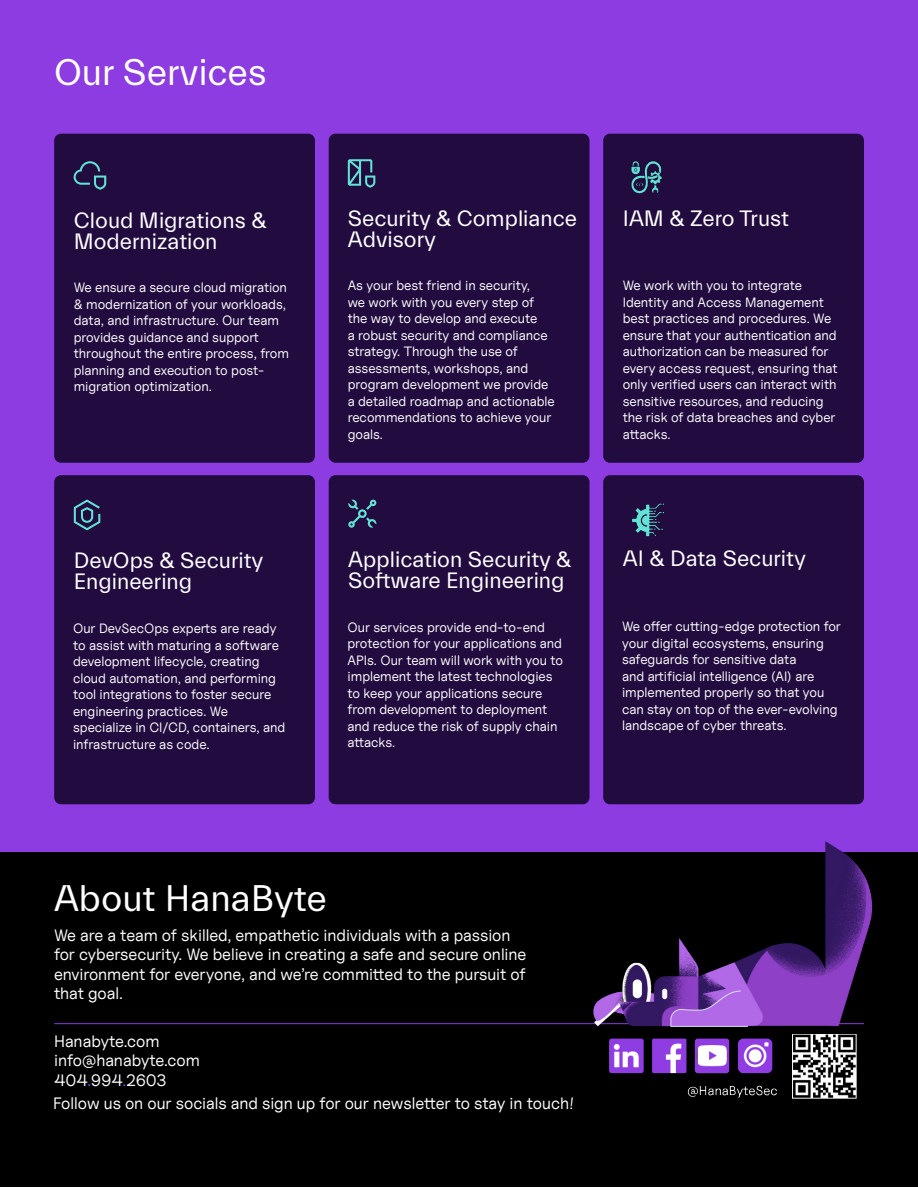
<style>
.page{position:relative;width:918px;height:1188px;background:#fff}
.page>*{position:absolute;margin:0;border:0;box-sizing:border-box;transform-origin:0 0}
.t1{font:37.5px "Everett";color:#fff}
.t2{font:22.5px/21px "Everett";color:#fff}
.t3{font:16.5px/19.5px "Uncut Sans";letter-spacing:-.005em;color:#fff}
.t4{font:13.5px/16.5px "Uncut Sans";letter-spacing:-.005em;color:#fff}
.s1{color:#8c3ce0}
.s2{color:#8f3de3}
</style>
<div class="page">
<div style="left:0;top:0;width:918px;height:853px;background:#8c3ce0"></div>
<div style="left:54px;top:134px;width:261px;height:329px;background:#220b3f;border-radius:7px"></div>
<div style="left:54px;top:475px;width:261px;height:329px;background:#220b3f;border-radius:7px"></div>
<div style="left:329px;top:134px;width:261px;height:329px;background:#220b3f;border-radius:7px"></div>
<div style="left:329px;top:475px;width:261px;height:329px;background:#220b3f;border-radius:7px"></div>
<div style="left:603px;top:134px;width:261px;height:329px;background:#220b3f;border-radius:7px"></div>
<div style="left:603px;top:475px;width:261px;height:329px;background:#220b3f;border-radius:7px"></div>
<svg style="left:74px;top:161px;width:32px;height:29px"></svg>
<svg style="left:348px;top:159px;width:27px;height:29px"></svg>
<svg style="left:74px;top:500px;width:26px;height:30px"></svg>
<svg style="left:348px;top:500px;width:28px;height:28px"></svg>
<img style="left:631px;top:161px;width:31px;height:33px">
<img style="left:632px;top:503px;width:32px;height:34px">
<div style="left:0;top:852px;width:918px;height:335px;background:#000"></div>
<hr style="left:54px;top:1023px;width:810px;height:1px;background:#8c3de0">
<img style="left:609px;top:1036px;width:248px;height:63px">
<img style="left:585px;top:841px;width:288px;height:195px">
<p class="t1" style="left:54px;top:52px;width:214px">Our Services</p>
<p class="t2" style="left:74px;top:211px;width:194px">Cloud Migrations &amp;</p>
<p class="t2" style="left:74px;top:232px;width:145px">Modernization</p>
<p class="t2" style="left:348px;top:209px;width:231px">Security &amp; Compliance</p>
<p class="t2" style="left:348px;top:230px;width:90px">Advisory</p>
<p class="t2" style="left:623px;top:209px;width:167px">IAM &amp; Zero Trust</p>
<p class="t4" style="left:74px;top:279px;width:217px">We ensure a secure cloud migration &amp; modernization of your workloads, data, and infrastructure. Our team provides guidance and support throughout the entire process, from planning and execution to post&shy;migration optimization.</p>
<p class="t4" style="left:348px;top:277px;width:209px">As your best friend in security,<br>we work with you every step of the way to develop and execute<br>a robust security and compliance strategy. Through the use of assessments, workshops, and program development we provide a detailed roadmap and actionable recommendations to achieve your goals.</p>
<p class="t4" style="left:623px;top:277px;width:216px">We work with you to integrate<br>Identity and Access Management best practices and procedures. We ensure that your authentication and authorization can be measured for every access request, ensuring that only verified users can interact with sensitive resources, and reducing the risk of data breaches and cyber attacks.</p>
<p class="t2" style="left:74px;top:550px;width:191px">DevOps &amp; Security</p>
<p class="t2" style="left:74px;top:571px;width:120px">Engineering</p>
<p class="t2" style="left:348px;top:549px;width:225px">Application Security &amp;<br>Software Engineering</p>
<p class="t2" style="left:623px;top:548px;width:185px">AI &amp; Data Security</p>
<p class="t4" style="left:73px;top:620px;width:214px">Our DevSecOps experts are ready to assist with maturing a software development lifecycle, creating cloud automation, and performing tool integrations to foster secure engineering practices. We specialize in CI/CD, containers, and infrastructure as code.</p>
<p class="t4" style="left:348px;top:619px;width:217px">Our services provide end-to-end protection for your applications and<br>APIs. Our team will work with you to implement the latest technologies to keep your applications secure from development to deployment and reduce the risk of supply chain attacks.</p>
<p class="t4" style="left:622px;top:618px;width:220px">We offer cutting-edge protection for your digital ecosystems, ensuring safeguards for sensitive data<br>and artificial intelligence (AI) are implemented properly so that you can stay on top of the ever-evolving landscape of cyber threats.</p>
<p class="t1" style="left:54px;top:878px;width:275px">About HanaByte</p>
<p class="t3" style="left:54px;top:925px;width:474px">We are a team of skilled, empathetic individuals with a passion for cybersecurity. We believe in creating a safe and secure online environment for everyone, and we’re committed to the pursuit of that goal.</p>
<p class="t3" style="left:54px;top:1031px;width:107px">Hanabyte.com</p>
<p class="t3" style="left:54px;top:1051px;width:147px">info@hanabyte.com</p>
<p class="t3" style="left:54px;top:1070px;width:114px">404<span class="s1">.</span>994<span class="s2">.</span>2603</p>
<p class="t3" style="left:53px;top:1093px;width:523px">Follow us on our socials and sign up for our newsletter to stay in touch!</p>
</div>
